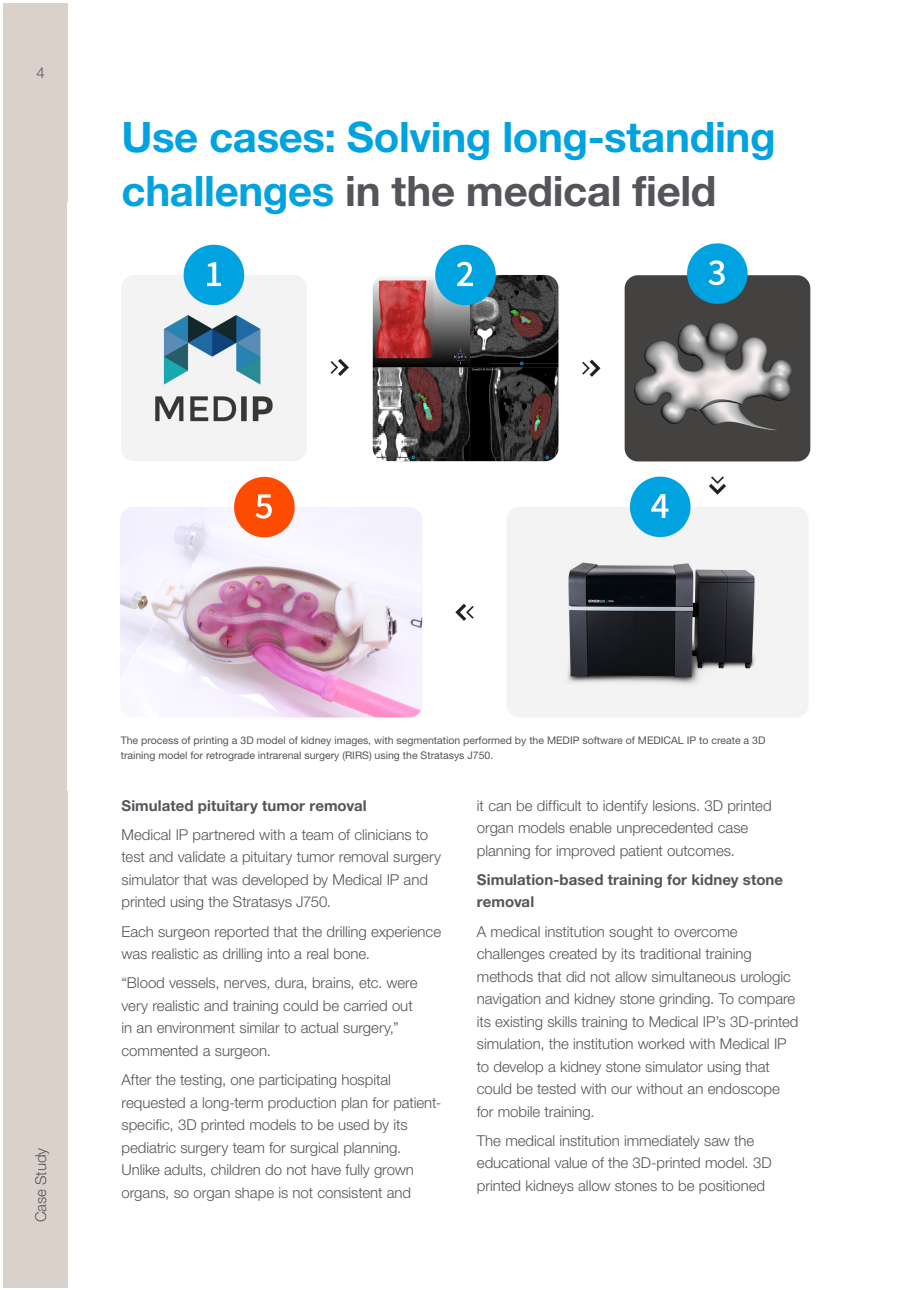
<style>
.page{position:relative;width:920px;height:1290px;background:#fff}
.page>*{position:absolute;margin:0;border:0;box-sizing:border-box;transform-origin:0 0}
.t1{font:700 42px/54px "Helvetica Neue LT Std";letter-spacing:-.01em;color:#00a2df}
.t2{font:300 15px/22.5px "Helvetica Neue LT Std";letter-spacing:-.005em;color:#54555a}
.t3{font:700 15px/22.5px "Helvetica Neue LT Std";letter-spacing:.005em;color:#54555a}
.t4{font:300 15px "Helvetica Neue LT Std";color:#fff}
.t5{font:10.5px/15px "Helvetica Neue LT Std";color:#54555a}
.s1{color:#54555a}
</style>
<div class="page">
<div style="left:3px;top:3px;width:64px;height:1284px;background:#dad1cb"></div>
<img style="left:120px;top:243px;width:691px;height:475px">
<p class="t4" style="left:14px;top:64px;width:33px">4 <span class="s1">4</span></p>
<h1 class="t1" style="left:122px;top:109px;width:656px">Use cases: Solving long-standing challenges <span class="s1">in the medical field</span></h1>
<p class="t2" style="left:29px;top:1222px;width:76px;rotate:-90deg">Case Study</p>
<p class="t5" style="left:121px;top:732px;width:646px">The process of printing a 3D model of kidney images, with segmentation performed by the MEDIP software of MEDICAL IP to create a 3D training model for retrograde intrarenal surgery (RIRS) using the Stratasys J750.</p>
<p class="t3" style="left:122px;top:793px;width:247px">Simulated pituitary tumor removal</p>
<p class="t2" style="left:122px;top:823px;width:321px">Medical IP partnered with a team of clinicians to test and validate a pituitary tumor removal surgery simulator that was developed by Medical IP and printed using the Stratasys J750.</p>
<p class="t2" style="left:122px;top:920px;width:321px">Each surgeon reported that the drilling experience was realistic as drilling into a real bone.</p>
<p class="t2" style="left:122px;top:971px;width:298px">“Blood vessels, nerves, dura, brains, etc. were very realistic and training could be carried out in an environment similar to actual surgery,” commented a surgeon.</p>
<p class="t2" style="left:122px;top:1068px;width:321px">After the testing, one participating hospital requested a long-term production plan for patient&shy;specific, 3D printed models to be used by its pediatric surgery team for surgical planning.<br>Unlike adults, children do not have fully grown organs, so organ shape is not consistent and</p>
<p class="t2" style="left:477px;top:794px;width:296px">it can be difficult to identify lesions. 3D printed organ models enable unprecedented case planning for improved patient outcomes.</p>
<p class="t3" style="left:477px;top:868px;width:308px">Simulation-based training for kidney stone removal</p>
<p class="t2" style="left:477px;top:920px;width:323px">A medical institution sought to overcome challenges created by its traditional training methods that did not allow simultaneous urologic navigation and kidney stone grinding. To compare its existing skills training to Medical IP’s 3D-printed simulation, the institution worked with Medical IP to develop a kidney stone simulator using that could be tested with our without an endoscope for mobile training.</p>
<p class="t2" style="left:477px;top:1129px;width:296px">The medical institution immediately saw the educational value of the 3D-printed model. 3D printed kidneys allow stones to be positioned</p>
</div>
